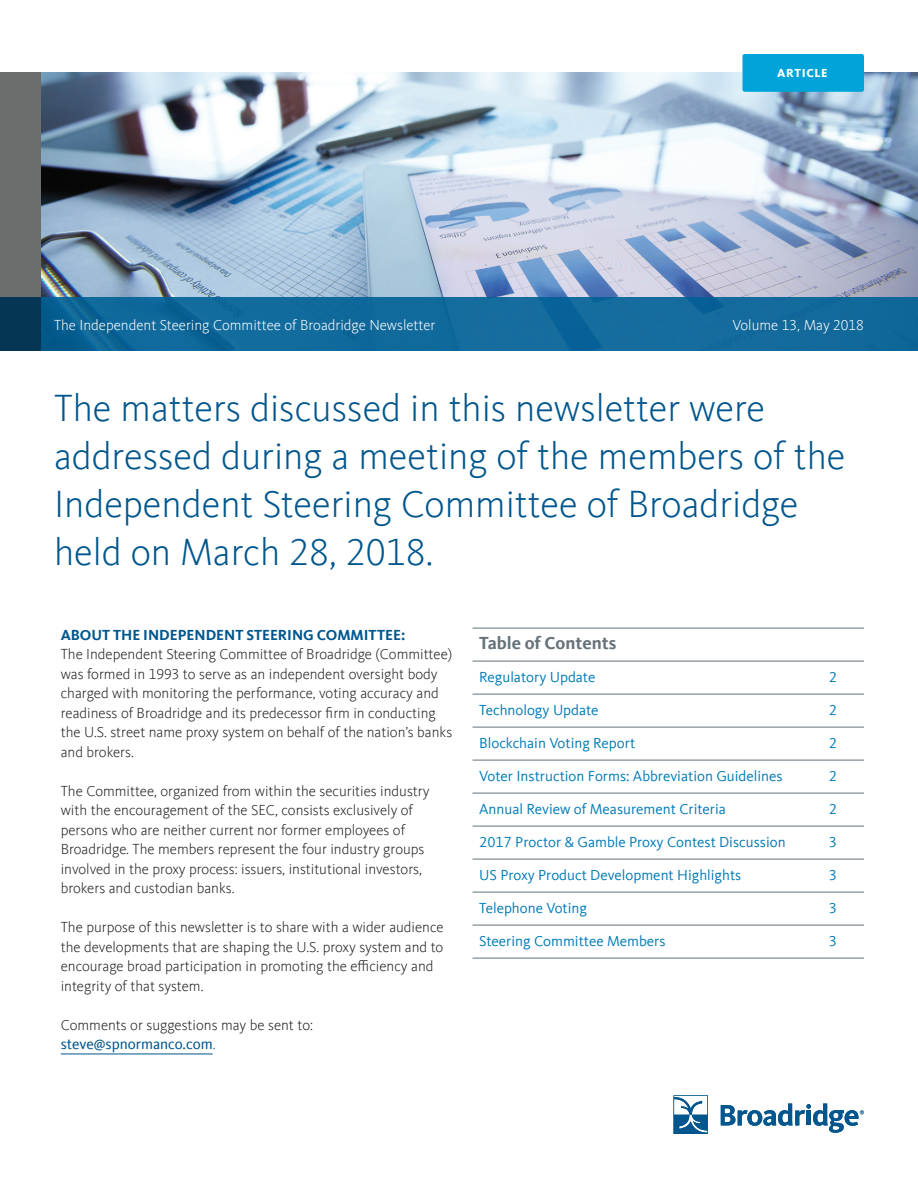
<style>
.page{position:relative;width:918px;height:1188px;background:#fff}
.page>*{position:absolute;margin:0;border:0;box-sizing:border-box;transform-origin:0 0}
.t1{font:300 39px/48px "Kievit Offc";color:#00568d}
.t2{font:700 18px "Kievit Offc";color:#667279}
.t3{font:300 15px/19.5px "Kievit Offc";color:#231f20}
.t4{font:15px "Kievit Offc";color:#007bb6}
.t5{font:300 15px "Kievit Offc";color:#fff}
.t6{font:700 15px "Kievit Offc";color:#00568d}
.t7{font:800 12px "Kievit Offc";letter-spacing:.05em;color:#fff}
.s1{font-weight:400;color:#00568d}
.s2{color:#00568d}
</style>
<div class="page">
<img style="left:40px;top:73px;width:878px;height:224px">
<svg style="left:721px;top:1104px;width:143px;height:29px"></svg>
<svg style="left:674px;top:1095px;width:34px;height:39px"></svg>
<hr style="left:472px;top:628px;width:392px;height:1px;background:#667279">
<hr style="left:472px;top:661px;width:392px;height:1px;background:#667279">
<hr style="left:472px;top:694px;width:392px;height:1px;background:#667279">
<hr style="left:472px;top:727px;width:392px;height:1px;background:#667279">
<hr style="left:472px;top:760px;width:392px;height:1px;background:#667279">
<hr style="left:472px;top:793px;width:392px;height:1px;background:#667279">
<hr style="left:472px;top:826px;width:392px;height:1px;background:#667279">
<hr style="left:472px;top:859px;width:392px;height:1px;background:#667279">
<hr style="left:472px;top:892px;width:392px;height:1px;background:#667279">
<hr style="left:472px;top:925px;width:392px;height:1px;background:#667279">
<hr style="left:472px;top:958px;width:392px;height:1px;background:#667279">
<hr style="left:61px;top:1054px;width:152px;height:1px;background:#00568d">
<div style="left:40px;top:297px;width:878px;height:54px;background:#116a9c"></div>
<div style="left:0;top:73px;width:40px;height:224px;background:#6c6d6d"></div>
<div style="left:0;top:297px;width:40px;height:54px;background:#063655"></div>
<div style="left:742px;top:54px;width:122px;height:38px;background:#00a4d9;border-radius:2px"></div>
<p class="t7" style="left:777px;top:66px;width:52px">ARTICLE</p>
<p class="t5" style="left:54px;top:316px;width:383px">The Independent Steering Committee of Broadridge Newsletter</p>
<p class="t5" style="left:733px;top:316px;width:133px">Volume 13, May 2018</p>
<h1 class="t1" style="left:54px;top:385px;width:793px">The matters discussed in this newsletter were addressed during a meeting of the members of the Independent Steering Committee of Broadridge held on March 28, 2018.</h1>
<p class="t6" style="left:61px;top:626px;width:346px">ABOUT THE INDEPENDENT STEERING COMMITTEE:</p>
<p class="t3" style="left:61px;top:645px;width:393px">The Independent Steering Committee of Broadridge (Committee) was formed in 1993 to serve as an independent oversight body charged with monitoring the performance, voting accuracy and readiness of Broadridge and its predecessor firm in conducting the U.S. street name proxy system on behalf of the nation’s banks and brokers.</p>
<p class="t3" style="left:61px;top:781px;width:370px">The Committee, organized from within the securities industry with the encouragement of the SEC, consists exclusively of persons who are neither current nor former employees of Broadridge. The members represent the four industry groups involved in the proxy process: issuers, institutional investors, brokers and custodian banks.</p>
<p class="t3" style="left:61px;top:918px;width:384px">The purpose of this newsletter is to share with a wider audience the developments that are shaping the U.S. proxy system and to encourage broad participation in promoting the efficiency and integrity of that system.</p>
<p class="t3" style="left:61px;top:1015px;width:254px">Comments or suggestions may be sent to: <span class="s1">steve@spnormanco.com</span><span class="s2">.</span></p>
<p class="t2" style="left:479px;top:632px;width:139px">Table of Contents</p>
<p class="t4" style="left:479px;top:668px;width:118px">Regulatory Update</p>
<p class="t4" style="left:829px;top:668px;width:10px">2</p>
<p class="t4" style="left:479px;top:701px;width:121px">Technology Update</p>
<p class="t4" style="left:829px;top:701px;width:10px">2</p>
<p class="t4" style="left:479px;top:734px;width:158px">Blockchain Voting Report</p>
<p class="t4" style="left:829px;top:734px;width:10px">2</p>
<p class="t4" style="left:479px;top:767px;width:305px">Voter Instruction Forms: Abbreviation Guidelines</p>
<p class="t4" style="left:829px;top:767px;width:10px">2</p>
<p class="t4" style="left:479px;top:800px;width:248px">Annual Review of Measurement Criteria</p>
<p class="t4" style="left:829px;top:800px;width:10px">2</p>
<p class="t4" style="left:479px;top:833px;width:308px">2017 Proctor &amp; Gamble Proxy Contest Discussion</p>
<p class="t4" style="left:829px;top:833px;width:10px">3</p>
<p class="t4" style="left:479px;top:866px;width:264px">US Proxy Product Development Highlights</p>
<p class="t4" style="left:829px;top:866px;width:10px">3</p>
<p class="t4" style="left:479px;top:899px;width:109px">Telephone Voting</p>
<p class="t4" style="left:829px;top:899px;width:10px">3</p>
<p class="t4" style="left:479px;top:932px;width:188px">Steering Committee Members</p>
<p class="t4" style="left:829px;top:932px;width:10px">3</p>
</div>
